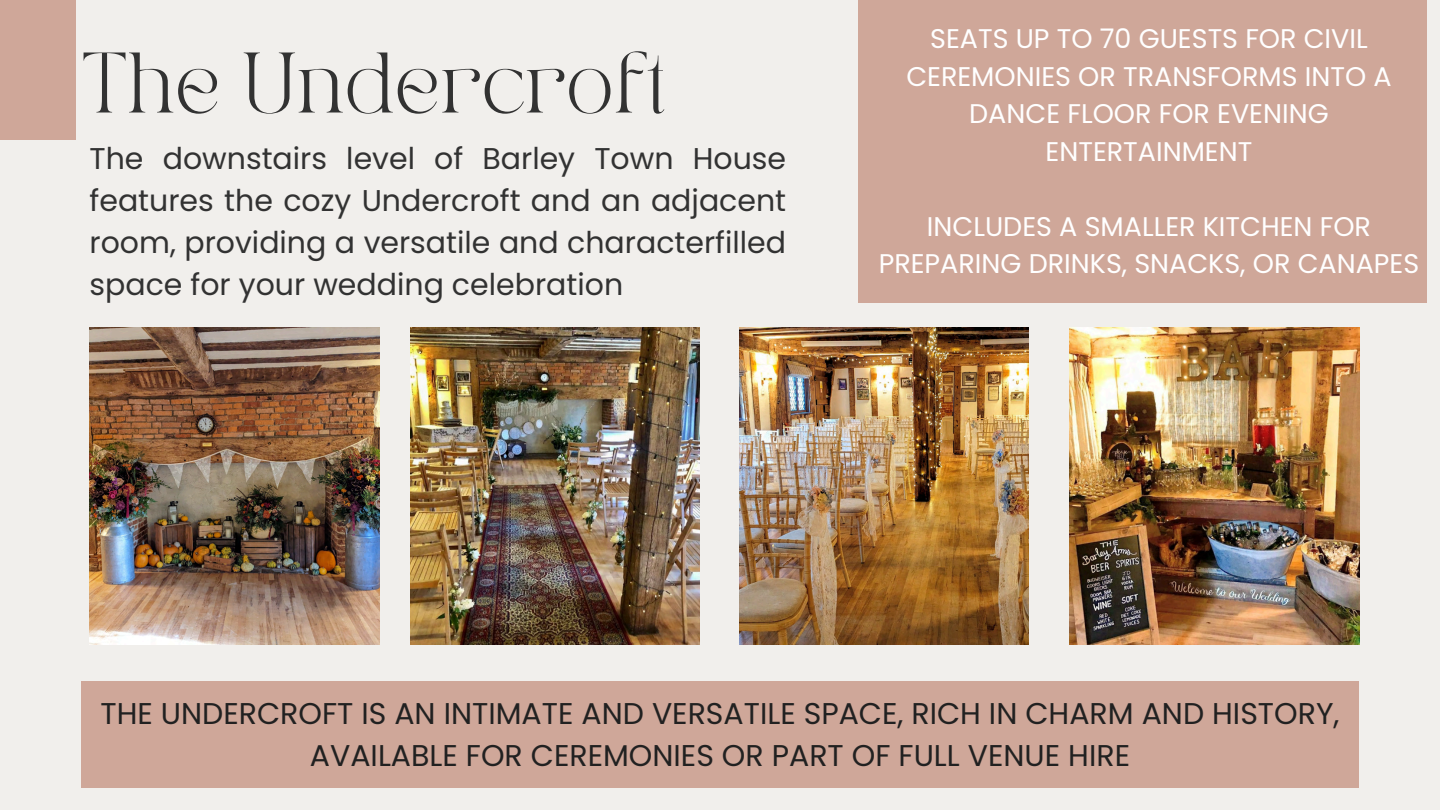
<style>
.page{position:relative;width:1440px;height:810px;background:#f1efec}
.page>*{position:absolute;margin:0;border:0;box-sizing:border-box;transform-origin:0 0}
.t1{font:60px "TAN PEARL Regular";color:#323232}
.t2{font:30px/42px "Poppins";color:#323232;text-align:justify}
.t3{font:30px/42px "Poppins";color:#212121;text-align:center}
.t4{font:27px/37.5px "Poppins";color:#fff;text-align:center}
</style>
<div class="page">
<img style="left:410px;top:328px;width:290px;height:317px">
<div style="left:858px;top:0;width:569px;height:303px;background:#cfa799"></div>
<img style="left:1070px;top:328px;width:289px;height:317px">
<img style="left:739px;top:328px;width:290px;height:317px">
<img style="left:90px;top:328px;width:289px;height:317px">
<div style="left:81px;top:681px;width:1278px;height:107px;background:#cfa799"></div>
<div style="left:0;top:0;width:76px;height:140px;background:#cfa799"></div>
<p class="t1" style="left:82px;top:51px;width:585px">The Undercroft</p>
<h2 class="t2" style="left:90px;top:138px;width:698px">The downstairs level of Barley Town House features the cozy Undercroft and an adjacent room, providing a versatile and characterfilled space for your wedding celebration</h2>
<h2 class="t4" style="left:906px;top:20px;width:487px">SEATS UP TO 70 GUESTS FOR CIVIL<br>CEREMONIES OR TRANSFORMS INTO A<br>DANCE FLOOR FOR EVENING<br>ENTERTAINMENT</h2>
<p class="t4" style="left:879px;top:208px;width:542px">INCLUDES A SMALLER KITCHEN FOR<br>PREPARING DRINKS, SNACKS, OR CANAPES</p>
<h1 class="t3" style="left:101px;top:692px;width:1240px">THE UNDERCROFT IS AN INTIMATE AND VERSATILE SPACE, RICH IN CHARM AND HISTORY,<br>AVAILABLE FOR CEREMONIES OR PART OF FULL VENUE HIRE</h1>
</div>
